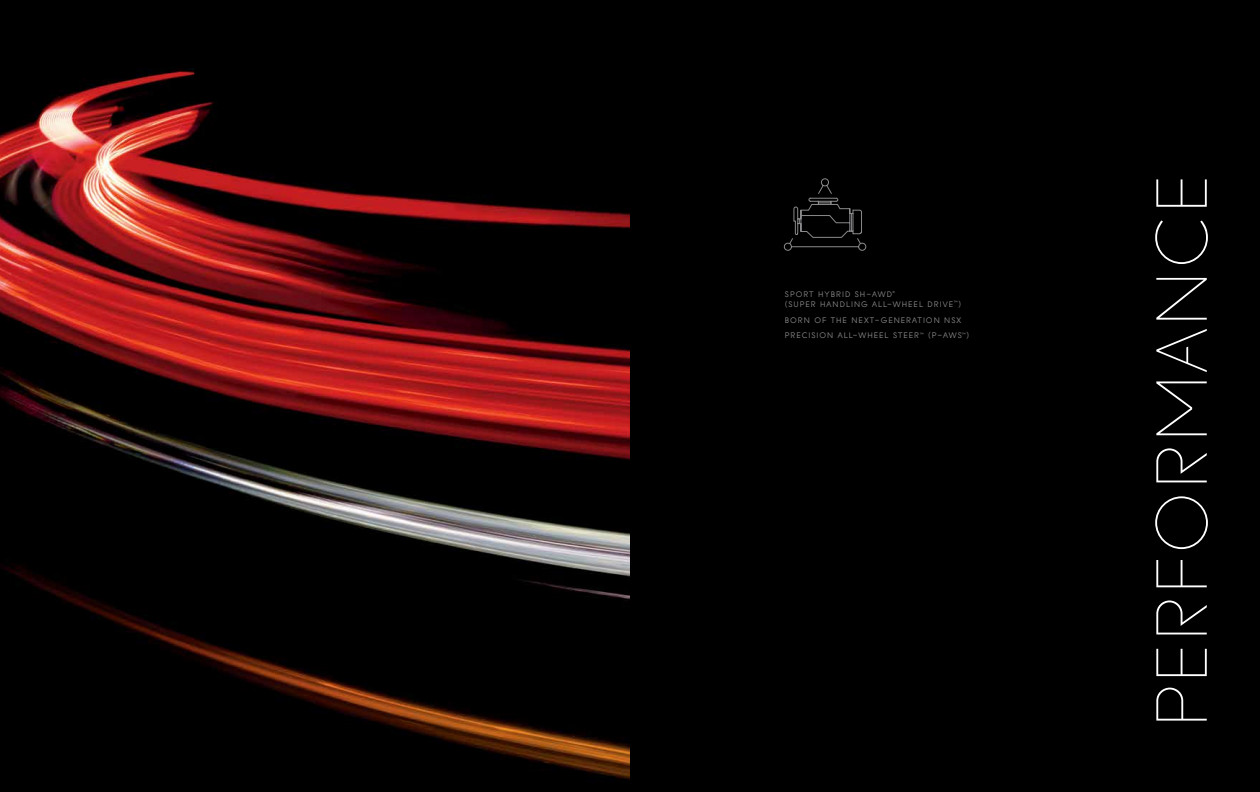
<style>
.page{position:relative;width:1260px;height:792px;background:#fff}
.page>*{position:absolute;margin:0;border:0;box-sizing:border-box;transform-origin:0 0}
.t1{font:300 72px "Acura Bespoke";letter-spacing:.055em;color:#fff}
.t2{font:8px "Acura Bespoke";letter-spacing:.125em;color:#8a8a8d}
.t3{font:2.9px "Acura Bespoke";color:#8a8a8d}
</style>
<div class="page">
<div style="left:630px;top:0;width:630px;height:792px;background:#000"></div>
<svg style="left:784px;top:178px;width:82px;height:73px"></svg>
<img style="left:0;top:0;width:630px;height:792px">
<p class="t2" style="left:785px;top:289px;width:7px">SPORT</p>
<p class="t2" style="left:818px;top:289px;width:7px">HYBRID</p>
<p class="t2" style="left:855px;top:289px;width:38px">SH -AWD</p>
<p class="t3" style="left:892px;top:290px;width:4px">®</p>
<p class="t2" style="left:785px;top:299px;width:123px">(SUPER HANDLING ALL-WHEEL</p>
<p class="t2" style="left:927px;top:299px;width:6px">DRI</p>
<p class="t2" style="left:943px;top:299px;width:20px">VE<sup>™</sup>)</p>
<p class="t2" style="left:785px;top:315px;width:7px">BORN</p>
<p class="t2" style="left:814px;top:315px;width:137px">OF THE NEXT-GENERATION NSX</p>
<p class="t2" style="left:785px;top:331px;width:6px">PRE</p>
<p class="t2" style="left:802px;top:331px;width:13px">CISION</p>
<p class="t2" style="left:838px;top:331px;width:36px">ALL-WHEEL</p>
<p class="t2" style="left:893px;top:331px;width:7px">STEER</p>
<p class="t2" style="left:919px;top:331px;width:51px"><sup>™</sup> (P-AWS<sup>™</sup>)</p>
<h1 class="t1" style="left:1140px;top:727px;width:553px;rotate:-90deg">performance</h1>
</div>
